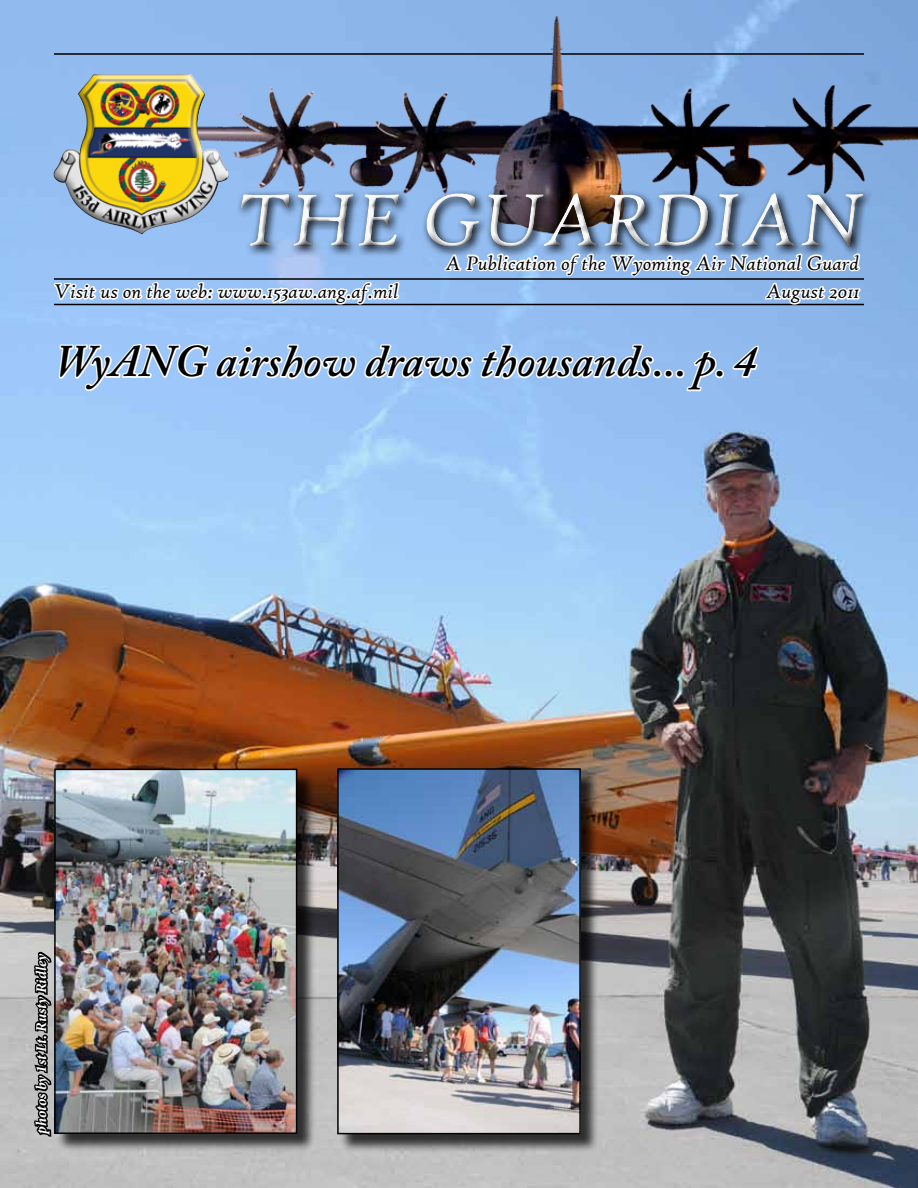
<style>
.page{position:relative;width:918px;height:1188px;background:#fff}
.page>*{position:absolute;margin:0;border:0;box-sizing:border-box;transform-origin:0 0}
.t1{font:italic 79.5px "High Tower Text";color:#f8f8f9}
.t2{font:italic 600 45px "Adobe Caslon Pro";color:#000}
.t3{font:italic 21px/28.5px "High Tower Text";color:#000;text-align:right}
.t4{font:italic 700 15px "Minion Pro";color:#fff}
</style>
<div class="page">
<img style="left:0;top:0;width:918px;height:1188px">
<hr style="left:54px;top:304px;width:810px;height:1px;background:#000">
<hr style="left:54px;top:278px;width:810px;height:2px;background:#000">
<hr style="left:54px;top:53px;width:810px;height:2px;background:#000">
<svg style="left:32px;top:949px;width:21px;height:190px;background:#676767"></svg>
<img style="left:192px;top:0;width:726px;height:237px">
<div style="left:230px;top:182px;width:642px;height:72px;background:#fff;opacity:.75"></div>
<div style="left:232px;top:186px;width:642px;height:72px;background:#000;opacity:.75"></div>
<div style="left:53px;top:73px;width:177px;height:162px;background:#000;opacity:.75"></div>
<svg style="left:52px;top:197px;width:810px;height:229px;background:#96b7e0"></svg>
<div style="left:56px;top:771px;width:260px;height:382px;background:#000;opacity:.75"></div>
<img style="left:57px;top:772px;width:237px;height:359px">
<div style="left:54px;top:769px;width:243px;height:365px;border:2px solid #000"></div>
<div style="left:339px;top:771px;width:261px;height:382px;background:#000;opacity:.75"></div>
<img style="left:340px;top:771px;width:238px;height:360px">
<div style="left:337px;top:768px;width:244px;height:366px;border:2px solid #000"></div>
<h1 class="t1" style="left:237px;top:174px;width:628px">THE GUARDIAN</h1>
<p class="t3" style="left:446px;top:249px;width:415px">A Publication of the Wyoming Air National Guard<br>August 2011</p>
<p class="t3" style="left:54px;top:277px;width:346px">Visit us on the web: www.153aw.ang.af.mil</p>
<h2 class="t2" style="left:54px;top:334px;width:704px">WyANG airshow draws thousands... p. 4</h2>
<p class="t4" style="left:31px;top:1134px;width:183px;rotate:-90deg">photos by 1st Lt. Rusty Ridley</p>
</div>
